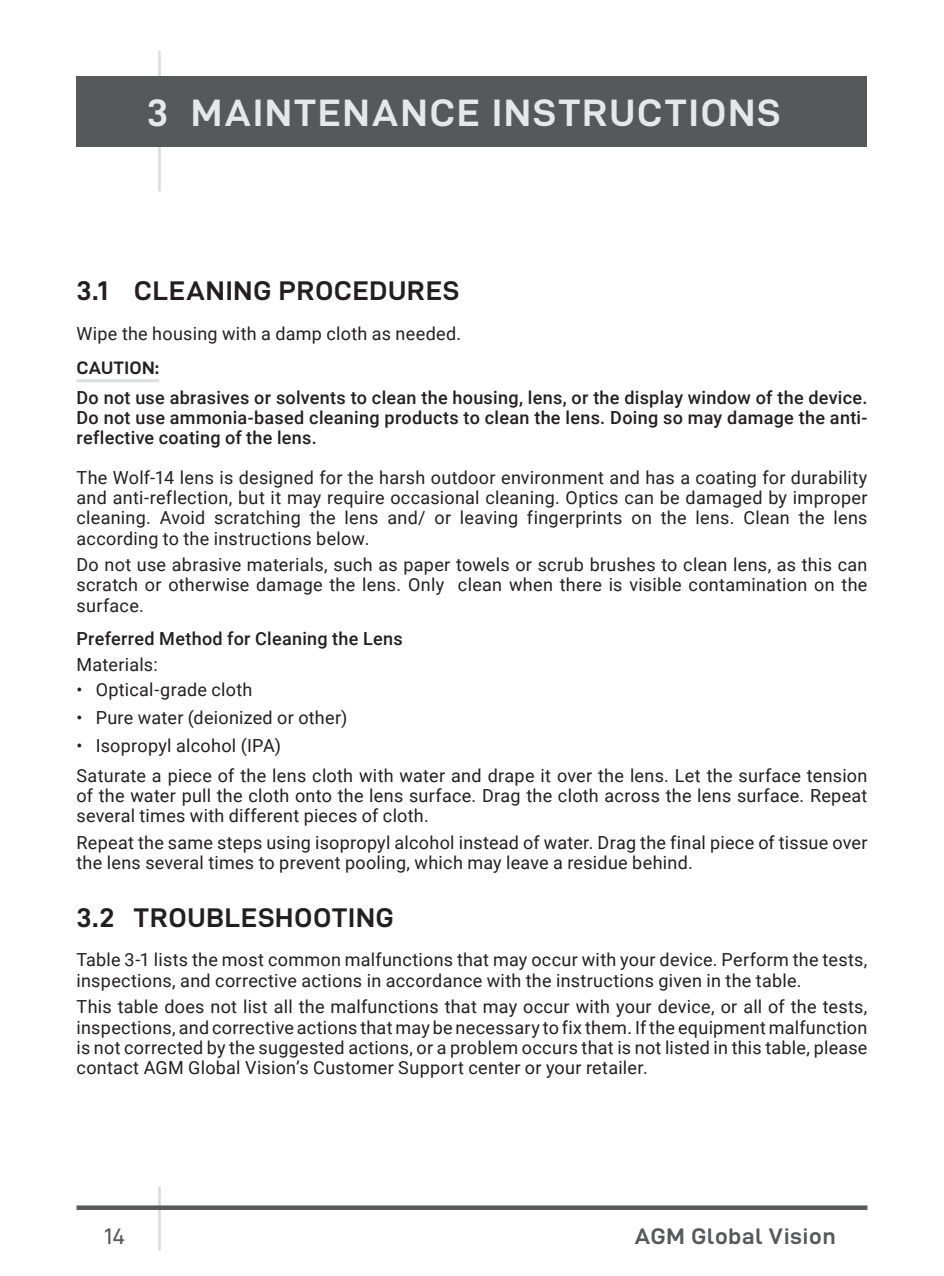
<style>
.page{position:relative;width:944px;height:1276px;background:#fff}
.page>*{position:absolute;margin:0;border:0;box-sizing:border-box;transform-origin:0 0}
.t1{font:38.25px "D DIN Exp Bold";letter-spacing:.06em;color:#e6e7e9}
.t2{font:27px "D DIN Exp Bold";letter-spacing:.03em;color:#231f20}
.t3{font:22.5px "D DIN Exp Bold";letter-spacing:.035em;color:#57585a}
.t4{font:22.5px "D DIN Exp";color:#57585a}
.t5{font:18px/20.2px "Roboto";letter-spacing:.015em;color:#231f20}
.t6{font:500 18px/20.2px "Roboto";letter-spacing:.015em;color:#231f20;text-align:justify}
.t7{font:18px "D DIN Exp Bold";letter-spacing:.02em;color:#231f20}
</style>
<div class="page">
<hr style="left:158px;top:1186px;width:3px;height:64px;background:#dcdddf">
<div style="left:77px;top:1205px;width:790px;height:5px;background:#57585a"></div>
<hr style="left:158px;top:51px;width:3px;height:140px;background:#dcdddf">
<div style="left:77px;top:77px;width:790px;height:70px;background:#57585a"></div>
<hr style="left:77px;top:379px;width:82px;height:3px;background:#dcdddf">
<h1 class="t1" style="left:147px;top:92px;width:635px">3 MAINTENANCE INSTRUCTIONS</h1>
<h2 class="t2" style="left:77px;top:276px;width:384px">3.1 CLEANING PROCEDURES</h2>
<p class="t5" style="left:77px;top:322px;width:386px">Wipe the housing with a damp cloth as needed.</p>
<p class="t7" style="left:77px;top:358px;width:84px">CAUTION:</p>
<p class="t6" style="left:77px;top:387px;width:792px">Do not use abrasives or solvents to clean the housing, lens, or the display window of the device.<br>Do not use ammonia-based cleaning products to clean the lens. Doing so may damage the anti&shy;reflective coating of the lens.</p>
<p class="t5" style="left:77px;top:466px;width:792px;text-align:justify">The Wolf-14 lens is designed for the harsh outdoor environment and has a coating for durability and anti-reflection, but it may require occasional cleaning. Optics can be damaged by improper cleaning. Avoid scratching the lens and/ or leaving fingerprints on the lens. Clean the lens according to the instructions below.</p>
<p class="t5" style="left:77px;top:554px;width:792px;text-align:justify">Do not use abrasive materials, such as paper towels or scrub brushes to clean lens, as this can scratch or otherwise damage the lens. Only clean when there is visible contamination on the surface.</p>
<p class="t6" style="left:77px;top:627px;width:328px">Preferred Method for Cleaning the Lens</p>
<p class="t5" style="left:77px;top:654px;width:83px">Materials:</p>
<p class="t5" style="left:77px;top:679px;width:177px">• Optical-grade cloth</p>
<p class="t5" style="left:77px;top:707px;width:272px">• Pure water (deionized or other)</p>
<p class="t5" style="left:77px;top:730px;width:792px;line-height:29.7px">• Isopropyl alcohol (IPA)<br>Saturate a piece of the lens cloth with water and drape it over the lens. Let the surface tension</p>
<p class="t5" style="left:77px;top:785px;width:792px">of the water pull the cloth onto the lens surface. Drag the cloth across the lens surface. Repeat several times with different pieces of cloth.</p>
<p class="t5" style="left:77px;top:831px;width:792px">Repeat the same steps using isopropyl alcohol instead of water. Drag the final piece of tissue over the lens several times to prevent pooling, which may leave a residue behind.</p>
<h2 class="t2" style="left:77px;top:903px;width:319px">3.2 TROUBLESHOOTING</h2>
<p class="t5" style="left:77px;top:949px;width:792px">Table 3-1 lists the most common malfunctions that may occur with your device. Perform the tests, inspections, and corrective actions in accordance with the instructions given in the table.</p>
<p class="t5" style="left:77px;top:996px;width:792px;text-align:justify">This table does not list all the malfunctions that may occur with your device, or all of the tests, inspections, and corrective actions that may be necessary to fix them. If the equipment malfunction is not corrected by the suggested actions, or a problem occurs that is not listed in this table, please contact AGM Global Vision’s Customer Support center or your retailer.</p>
<p class="t4" style="left:104px;top:1223px;width:22px">14</p>
<p class="t3" style="left:635px;top:1223px;width:202px">AGM Global Vision</p>
</div>
